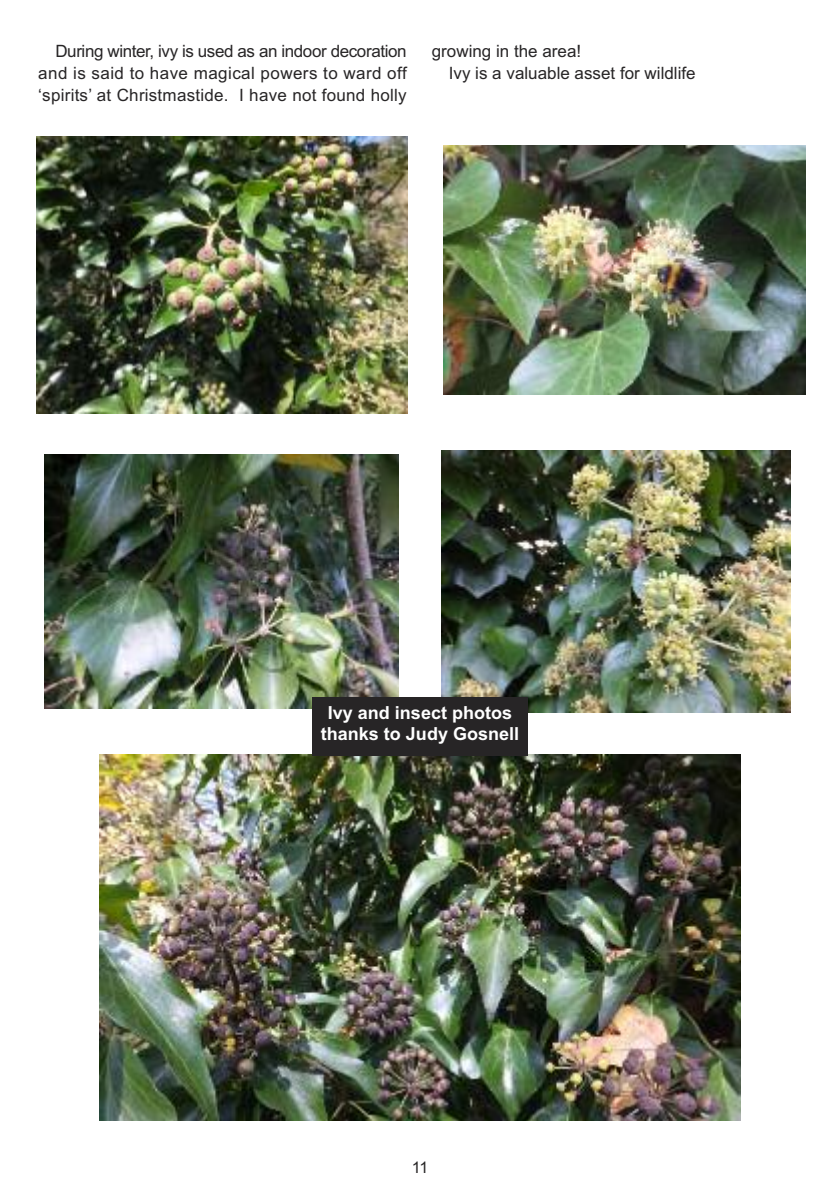
<style>
.page{position:relative;width:840px;height:1191px;background:#fff}
.page>*{position:absolute;margin:0;border:0;box-sizing:border-box;transform-origin:0 0}
.t1{font:700 18px/21.6px "Arial";color:#fff;text-align:center}
.t2{font:17px/21.8px "Arial";letter-spacing:.015em;color:#272526;text-align:justify}
.t3{font:16px "Arial";color:#272526}
</style>
<div class="page">
<img style="left:37px;top:136px;width:370px;height:278px">
<img style="left:441px;top:450px;width:349px;height:262px">
<img style="left:443px;top:145px;width:361px;height:250px">
<img style="left:100px;top:755px;width:640px;height:365px">
<img style="left:44px;top:454px;width:354px;height:254px">
<div style="left:312px;top:697px;width:215px;height:58px;background:#272526"></div>
<p class="t2" style="left:38px;top:41px;width:370px;text-indent:17px">During winter, ivy is used as an indoor decoration and is said to have magical powers to ward off ‘spirits’ at Christmastide. I have not found holly</p>
<p class="t2" style="left:448px;top:41px;width:248px;text-indent:-17px">growing in the area!<br>Ivy is a valuable asset for wildlife</p>
<p class="t1" style="left:321px;top:701px;width:200px">Ivy and insect photos thanks to Judy Gosnell</p>
<p class="t3" style="left:411px;top:1157px;width:18px">11</p>
</div>
